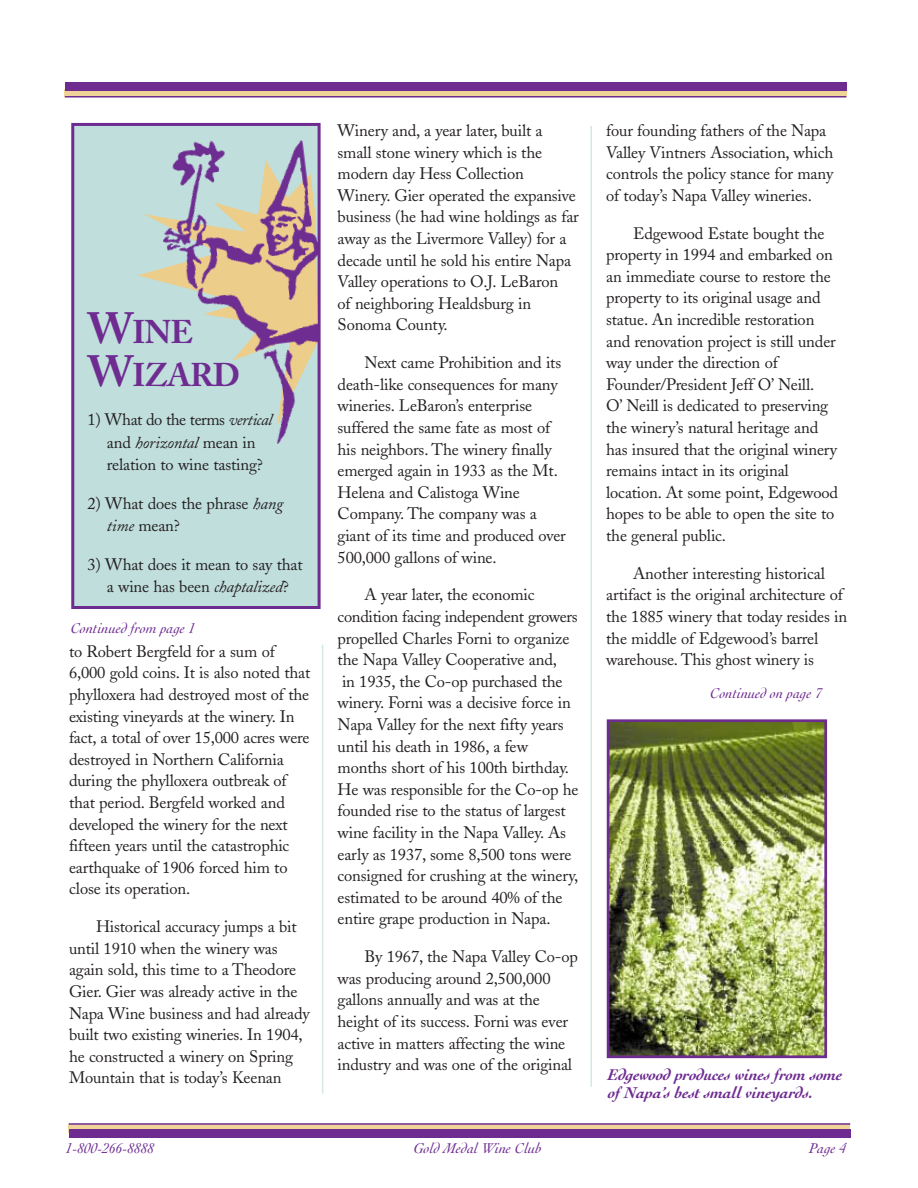
<style>
.page{position:relative;width:918px;height:1188px;background:#fff}
.page>*{position:absolute;margin:0;border:0;box-sizing:border-box;transform-origin:0 0}
.t1{font:700 32.7px/43.5px "Adobe Caslon";letter-spacing:-.025em;color:#6e2c91}
.t2{font:16.5px/21.6px "Adobe Caslon";letter-spacing:-.01em;color:#231f20}
.t3{font:italic 700 16.5px/18px "Cochin";letter-spacing:-.01em;color:#6e2c91}
.t4{font:italic 15px "Cochin";color:#6e2c91}
.s1{font-size:43.5px}
.s2{font-style:italic}
</style>
<div class="page">
<div style="left:69px;top:1124px;width:781px;height:8px;background:#f0d398"></div>
<div style="left:64px;top:89px;width:783px;height:8px;background:#f0d398"></div>
<div style="left:73px;top:124px;width:246px;height:484px;background:#c0dedc"></div>
<div style="left:71px;top:123px;width:250px;height:486px;border:3px solid #6e2c91"></div>
<hr style="left:69px;top:1123px;width:781px;height:2px;background:#6e2c91">
<div style="left:69px;top:1129px;width:781px;height:8px;background:#6e2c91"></div>
<hr style="left:322px;top:645px;width:1px;height:448px;background:#d3e8e6">
<hr style="left:591px;top:126px;width:1px;height:961px;background:#d3e8e6">
<hr style="left:65px;top:96px;width:781px;height:2px;background:#6e2c91">
<div style="left:65px;top:83px;width:781px;height:8px;background:#6e2c91"></div>
<svg style="left:138px;top:160px;width:180px;height:267px"></svg>
<img style="left:147px;top:122px;width:170px;height:322px">
<img style="left:611px;top:723px;width:212px;height:331px">
<div style="left:607px;top:719px;width:220px;height:339px;border:3px solid #6e2c91"></div>
<h1 class="t1" style="left:87px;top:314px;width:154px"><span class="s1">W</span>INE<br><span class="s1">W</span>IZARD</h1>
<p class="t2" style="left:107px;top:410px;width:167px;line-height:22.5px;text-indent:-19px">1) What do the terms <span class="s2">vertical </span>and <span class="s2">horizontal</span> mean in relation to wine tasting?</p>
<p class="t2" style="left:107px;top:494px;width:178px;line-height:22.5px;text-indent:-19px">2) What does the phrase <span class="s2">hang time</span> mean?</p>
<p class="t2" style="left:87px;top:555px;width:217px;line-height:22.5px;text-align:center">3) What does it mean to say that a wine has been <span class="s2">chaptalized</span>?</p>
<p class="t4" style="left:71px;top:622px;width:126px">Continued from page 1</p>
<p class="t2" style="left:69px;top:642px;width:243px">to Robert Bergfeld for a sum of 6,000 gold coins. It is also noted that phylloxera had destroyed most of the existing vineyards at the winery. In fact, a total of over 15,000 acres were destroyed in Northern California during the phylloxera outbreak of that period. Bergfeld worked and developed the winery for the next fifteen years until the catastrophic earthquake of 1906 forced him to close its operation.</p>
<p class="t2" style="left:69px;top:918px;width:242px;text-indent:27px">Historical accuracy jumps a bit until 1910 when the winery was again sold, this time to a Theodore Gier. Gier was already active in the Napa Wine business and had already built two existing wineries. In 1904, he constructed a winery on Spring Mountain that is today’s Keenan</p>
<p class="t2" style="left:338px;top:122px;width:243px">Winery and, a year later, built a small stone winery which is the modern day Hess Collection<br>Winery. Gier operated the expansive business (he had wine holdings as far away as the Livermore Valley) for a decade until he sold his entire Napa<br>Valley operations to O.J. LeBaron<br>of neighboring Healdsburg in<br>Sonoma County.</p>
<p class="t2" style="left:338px;top:354px;width:230px;text-indent:27px">Next came Prohibition and its death-like consequences for many wineries. LeBaron’s enterprise suffered the same fate as most of his neighbors. The winery finally emerged again in 1933 as the Mt.<br>Helena and Calistoga Wine<br>Company. The company was a giant of its time and produced over<br>500,000 gallons of wine.</p>
<p class="t2" style="left:338px;top:586px;width:242px;text-indent:27px">A year later, the economic condition facing independent growers propelled Charles Forni to organize the Napa Valley Cooperative and,<br>in 1935, the Co-op purchased the winery. Forni was a decisive force in Napa Valley for the next fifty years until his death in 1986, a few months short of his 100th birthday.<br>He was responsible for the Co-op he founded rise to the status of largest wine facility in the Napa Valley. As early as 1937, some 8,500 tons were consigned for crushing at the winery, estimated to be around 40% of the entire grape production in Napa.</p>
<p class="t2" style="left:338px;top:948px;width:242px;text-indent:27px">By 1967, the Napa Valley Co-op was producing around 2,500,000 gallons annually and was at the height of its success. Forni was ever active in matters affecting the wine industry and was one of the original</p>
<p class="t2" style="left:606px;top:122px;width:229px">four founding fathers of the Napa Valley Vintners Association, which controls the policy stance for many of today’s Napa Valley wineries.</p>
<p class="t2" style="left:606px;top:224px;width:233px;text-indent:27px">Edgewood Estate bought the property in 1994 and embarked on an immediate course to restore the property to its original usage and statue. An incredible restoration and renovation project is still under way under the direction of<br>Founder/President Jeff O’ Neill.<br>O’ Neill is dedicated to preserving the winery’s natural heritage and has insured that the original winery remains intact in its original location. At some point, Edgewood hopes to be able to open the site to the general public.</p>
<p class="t2" style="left:606px;top:564px;width:243px;text-indent:27px">Another interesting historical artifact is the original architecture of the 1885 winery that today resides in the middle of Edgewood’s barrel warehouse. This ghost winery is</p>
<p class="t4" style="left:710px;top:687px;width:113px">Continued on page 7</p>
<p class="t3" style="left:608px;top:1067px;width:236px">Edgewood produces wines from some of Napa’s best small vineyards.</p>
<p class="t4" style="left:66px;top:1142px;width:90px">1-800-266-8888</p>
<p class="t4" style="left:414px;top:1142px;width:130px">Gold Medal Wine Club</p>
<p class="t4" style="left:809px;top:1142px;width:38px">Page 4</p>
</div>
